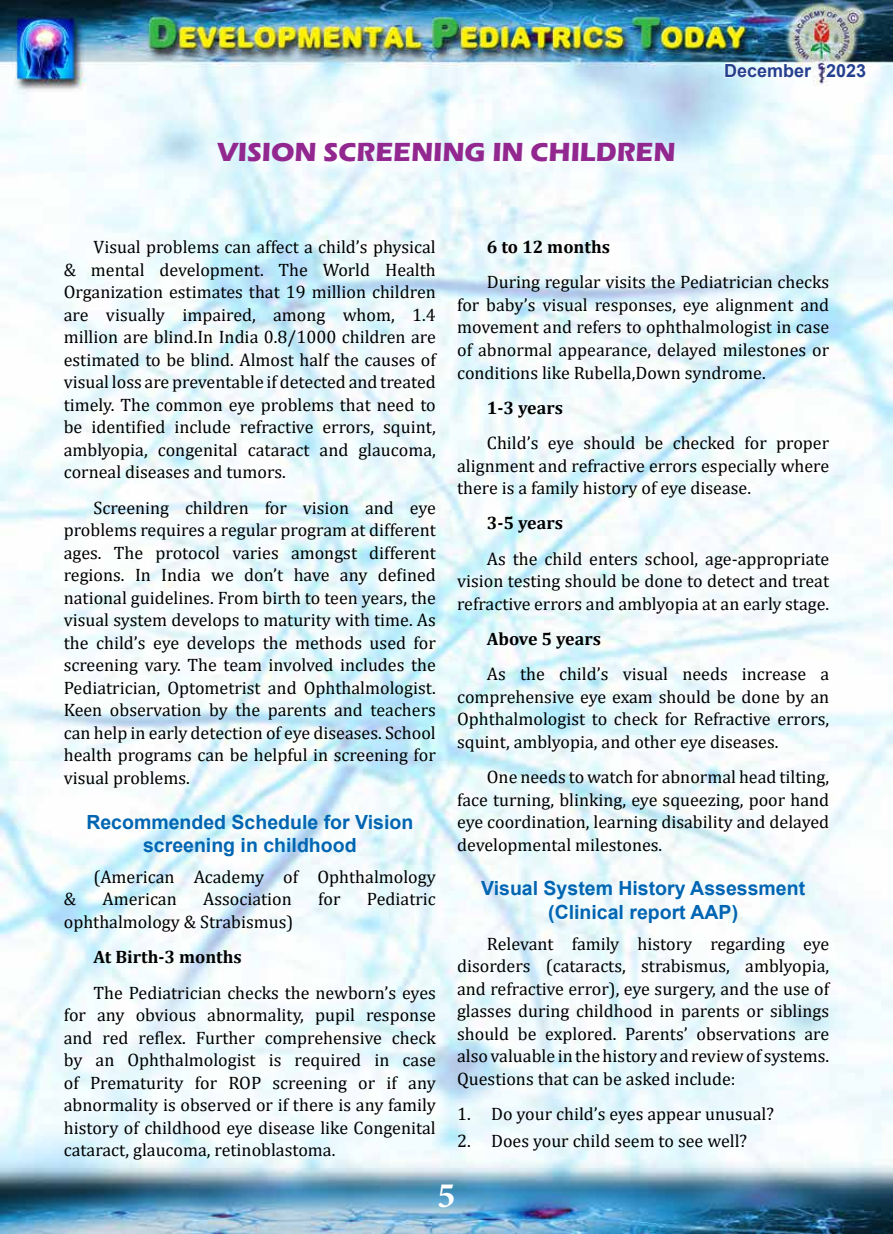
<style>
.page{position:relative;width:893px;height:1234px;background:#fff}
.page>*{position:absolute;margin:0;border:0;box-sizing:border-box;transform-origin:0 0}
.t1{font:700 36px "Minion Pro";color:#fff}
.t2{font:700 27px "Eras ITC";color:#92278f}
.t3{font:700 19.5px/23.4px "Arial";color:#0065b2;text-align:center}
.t4{font:18px/22.5px "Cambria";color:#000;text-align:justify}
.t5{font:700 18px "Cambria";color:#000}
.t6{font:700 18px "Arial";color:#25408f}
</style>
<div class="page">
<img style="left:0;top:0;width:893px;height:1233px">
<svg style="left:724px;top:62px;width:89px;height:17px"></svg>
<svg style="left:825px;top:62px;width:42px;height:17px"></svg>
<h2 class="t2" style="left:217px;top:136px;width:460px">VISION SCREENING IN CHILDREN</h2>
<p class="t6" style="left:724px;top:58px;width:144px">December 2023</p>
<p class="t4" style="left:64px;top:236px;width:374px;text-indent:30px">Visual problems can affect a child’s physical &amp; mental development. The World Health Organization estimates that 19 million children are visually impaired, among whom, 1.4 million are blind.In India 0.8/1000 children are estimated to be blind. Almost half the causes of visual loss are preventable if detected and treated timely. The common eye problems that need to be identified include refractive errors, squint, amblyopia, congenital cataract and glaucoma, corneal diseases and tumors.</p>
<p class="t4" style="left:64px;top:496px;width:374px;text-indent:30px">Screening children for vision and eye problems requires a regular program at different ages. The protocol varies amongst different regions. In India we don’t have any defined national guidelines. From birth to teen years, the visual system develops to maturity with time. As the child’s eye develops the methods used for screening vary. The team involved includes the Pediatrician, Optometrist and Ophthalmologist.<br>Keen observation by the parents and teachers can help in early detection of eye diseases. School health programs can be helpful in screening for visual problems.</p>
<p class="t3" style="left:86px;top:810px;width:328px">Recommended Schedule for Vision screening in childhood</p>
<p class="t4" style="left:94px;top:865px;width:344px">(American Academy of Ophthalmology</p>
<p class="t4" style="left:64px;top:887px;width:14px">&amp;</p>
<p class="t4" style="left:103px;top:887px;width:76px">American</p>
<p class="t4" style="left:203px;top:887px;width:90px">Association</p>
<p class="t4" style="left:318px;top:887px;width:24px">for</p>
<p class="t4" style="left:367px;top:887px;width:70px">Pediatric</p>
<p class="t4" style="left:64px;top:910px;width:231px">ophthalmology &amp; Strabismus)</p>
<p class="t5" style="left:94px;top:944px;width:150px">At Birth-3 months</p>
<p class="t4" style="left:64px;top:980px;width:374px;text-indent:30px">The Pediatrician checks the newborn’s eyes for any obvious abnormality, pupil response and red reflex. Further comprehensive check by an Ophthalmologist is required in case of Prematurity for ROP screening or if any abnormality is observed or if there is any family history of childhood eye disease like Congenital cataract, glaucoma, retinoblastoma.</p>
<p class="t5" style="left:487px;top:234px;width:125px">6 to 12 months</p>
<p class="t4" style="left:457px;top:271px;width:374px;text-indent:30px">During regular visits the Pediatrician checks for baby’s visual responses, eye alignment and movement and refers to ophthalmologist in case of abnormal appearance, delayed milestones or conditions like Rubella,Down syndrome.</p>
<p class="t5" style="left:487px;top:395px;width:78px">1-3 years</p>
<p class="t4" style="left:457px;top:431px;width:374px;text-indent:30px">Child’s eye should be checked for proper alignment and refractive errors especially where there is a family history of eye disease.</p>
<p class="t5" style="left:487px;top:510px;width:78px">3-5 years</p>
<p class="t4" style="left:457px;top:547px;width:374px;text-indent:30px">As the child enters school, age-appropriate vision testing should be done to detect and treat refractive errors and amblyopia at an early stage.</p>
<p class="t5" style="left:487px;top:626px;width:116px">Above 5 years</p>
<p class="t4" style="left:457px;top:662px;width:374px;text-indent:30px">As the child’s visual needs increase a comprehensive eye exam should be done by an Ophthalmologist to check for Refractive errors, squint, amblyopia, and other eye diseases.</p>
<p class="t4" style="left:457px;top:765px;width:374px;text-indent:30px">One needs to watch for abnormal head tilting, face turning, blinking, eye squeezing, poor hand eye coordination, learning disability and delayed developmental milestones.</p>
<p class="t3" style="left:481px;top:876px;width:326px">Visual System History Assessment (Clinical report AAP)</p>
<p class="t4" style="left:457px;top:932px;width:374px;text-indent:30px">Relevant family history regarding eye disorders (cataracts, strabismus, amblyopia, and refractive error), eye surgery, and the use of glasses during childhood in parents or siblings should be explored. Parents’ observations are also valuable in the history and review of systems.<br>Questions that can be asked include:</p>
<p class="t4" style="left:457px;top:1102px;width:318px">1. Do your child’s eyes appear unusual?</p>
<p class="t4" style="left:457px;top:1129px;width:292px">2. Does your child seem to see well?</p>
<h1 class="t1" style="left:437px;top:1169px;width:19px">5</h1>
</div>
